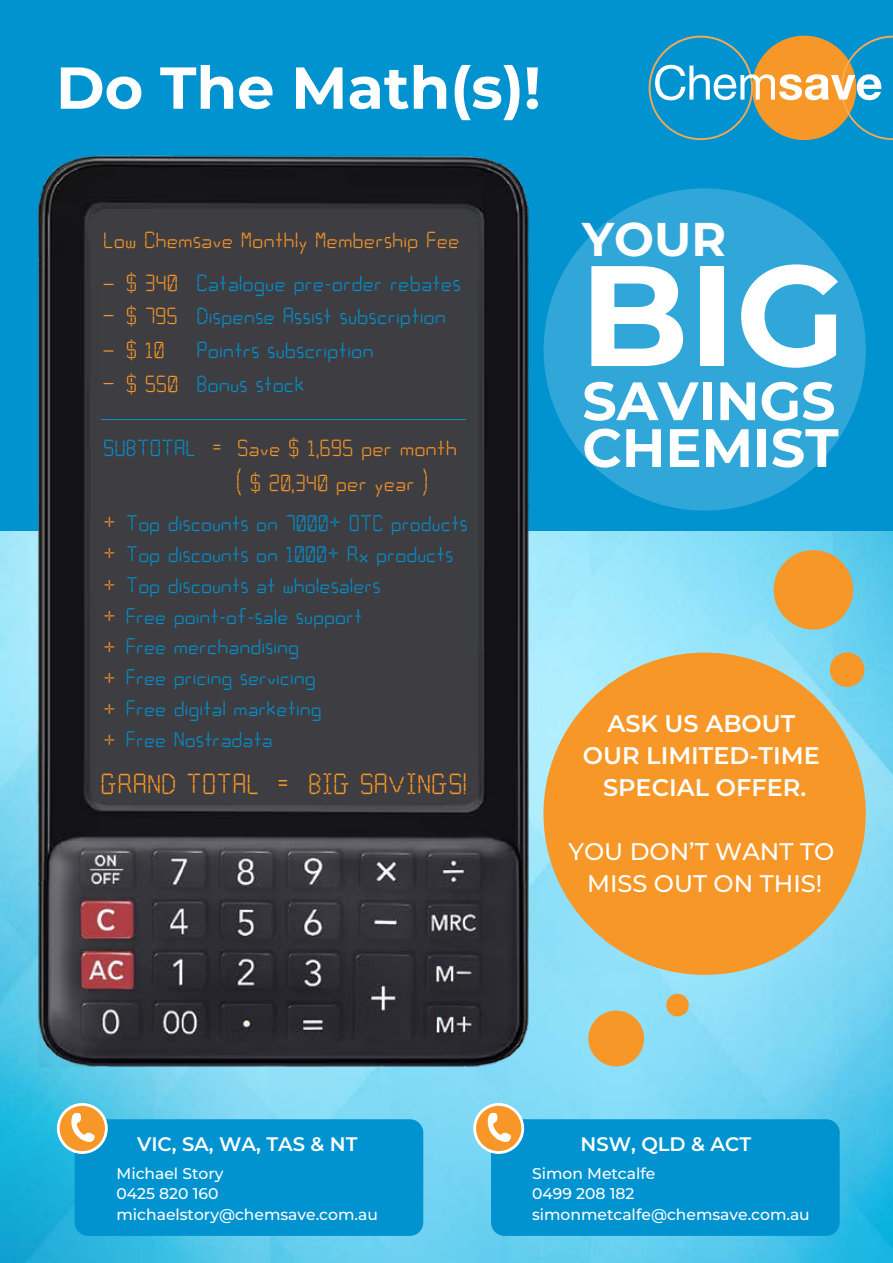
<style>
.page{position:relative;width:893px;height:1263px;background:#fff}
.page>*{position:absolute;margin:0;border:0;box-sizing:border-box;transform-origin:0 0}
.t1{font:700 142.65px "Montserrat";color:#fff}
.t2{font:700 58.95px "Montserrat";color:#fff}
.t3{font:700 53.85px/46.8px "Montserrat";color:#fff}
.t4{font:700 47.25px "Montserrat";color:#fff}
.t5{font:32.4px "Calculator";color:#f79727}
.t6{font:25.95px/33.8px "Calculator";color:#f79727}
.t7{font:25.95px/33.8px "Calculator";color:#0093d0}
.t8{font:25.2px "Calculator";color:#0093d0}
.t9{font:600 24px/31.8px "Montserrat";color:#fff;text-align:center}
.t10{font:500 24px/31.8px "Montserrat";color:#fff;text-align:center}
.t11{font:600 19.65px "Montserrat";color:#fff}
.t12{font:500 15.6px/20.5px "Montserrat";color:#fff}
.s1{color:#0093d0}
.s2{font-size:25.95px;color:#f79727}
</style>
<div class="page">
<img style="left:692px;top:531px;width:201px;height:732px">
<div style="left:0;top:0;width:893px;height:531px;background:#0093d0"></div>
<div style="left:491px;top:1119px;width:349px;height:117px;background:#0093d0;border-radius:14px"></div>
<div style="left:543px;top:653px;width:323px;height:322px;background:#f79727;border-radius:50%"></div>
<div style="left:774px;top:550px;width:79px;height:79px;background:#f79727;border-radius:50%"></div>
<div style="left:830px;top:652px;width:34px;height:35px;background:#f79727;border-radius:50%"></div>
<img style="left:0;top:155px;width:692px;height:1108px">
<svg style="left:103px;top:350px;width:11px;height:2px"></svg>
<hr style="left:102px;top:420px;width:364px;height:1px;background:#0093d0">
<svg style="left:649px;top:36px;width:244px;height:104px"></svg>
<div style="left:544px;top:188px;width:322px;height:323px;background:#30a7d8;border-radius:50%"></div>
<h2 class="t2" style="left:56px;top:49px;width:486px">Do The Math(s)!</h2>
<p class="t6" style="left:103px;top:222px;width:358px">Low Chemsave Monthly Membership Fee</p>
<p class="t6" style="left:126px;top:265px;width:54px">$ 340 $ 795 $ 10 $ 550</p>
<p class="t7" style="left:196px;top:265px;width:266px">Catalogue pre-order rebates<br>Dispense Assist subscription<br>Pointrs subscription<br>Bonus stock</p>
<p class="t6" style="left:103px;top:431px;width:355px"><span class="s1">SUBTOTAL</span> = Save $ 1,695 per month</p>
<p class="t6" style="left:236px;top:465px;width:194px">( $ 20,340 per year )</p>
<p class="t8" style="left:103px;top:508px;width:366px"><span class="s2">+</span> Top discounts on 7000+ OTC products</p>
<p class="t8" style="left:103px;top:539px;width:352px"><span class="s2">+</span> Top discounts on 1000+ Rx products</p>
<p class="t8" style="left:103px;top:570px;width:279px"><span class="s2">+</span> Top discounts at wholesalers</p>
<p class="t8" style="left:103px;top:601px;width:261px"><span class="s2">+</span> Free point-of-sale support</p>
<p class="t8" style="left:103px;top:632px;width:197px"><span class="s2">+</span> Free merchandising</p>
<p class="t8" style="left:103px;top:663px;width:214px"><span class="s2">+</span> Free pricing servicing</p>
<p class="t8" style="left:103px;top:694px;width:220px"><span class="s2">+</span> Free digital marketing</p>
<p class="t8" style="left:126px;top:724px;width:149px">Free Nostradata</p>
<p class="t6" style="left:103px;top:724px;width:14px">+</p>
<p class="t5" style="left:100px;top:764px;width:368px">GRAND TOTAL = BIG SAVINGS!</p>
<h3 class="t4" style="left:582px;top:208px;width:145px">YOUR</h3>
<h1 class="t1" style="left:580px;top:220px;width:268px">BIG</h1>
<h3 class="t3" style="left:582px;top:376px;width:258px">SAVINGS<br>CHEMIST</h3>
<p class="t9" style="left:583px;top:707px;width:238px">ASK US ABOUT<br>OUR LIMITED-TIME<br>SPECIAL OFFER.</p>
<p class="t10" style="left:568px;top:835px;width:267px">YOU DON’T WANT TO<br>MISS OUT ON THIS!</p>
<p class="t11" style="left:137px;top:1130px;width:222px">VIC, SA, WA, TAS &amp; NT</p>
<p class="t11" style="left:581px;top:1130px;width:172px">NSW, QLD &amp; ACT</p>
<p class="t12" style="left:116px;top:1162px;width:263px">Michael Story<br>0425 820 160 michaelstory@chemsave.com.au</p>
<p class="t12" style="left:532px;top:1162px;width:279px">Simon Metcalfe<br>0499 208 182 simonmetcalfe@chemsave.com.au</p>
</div>
